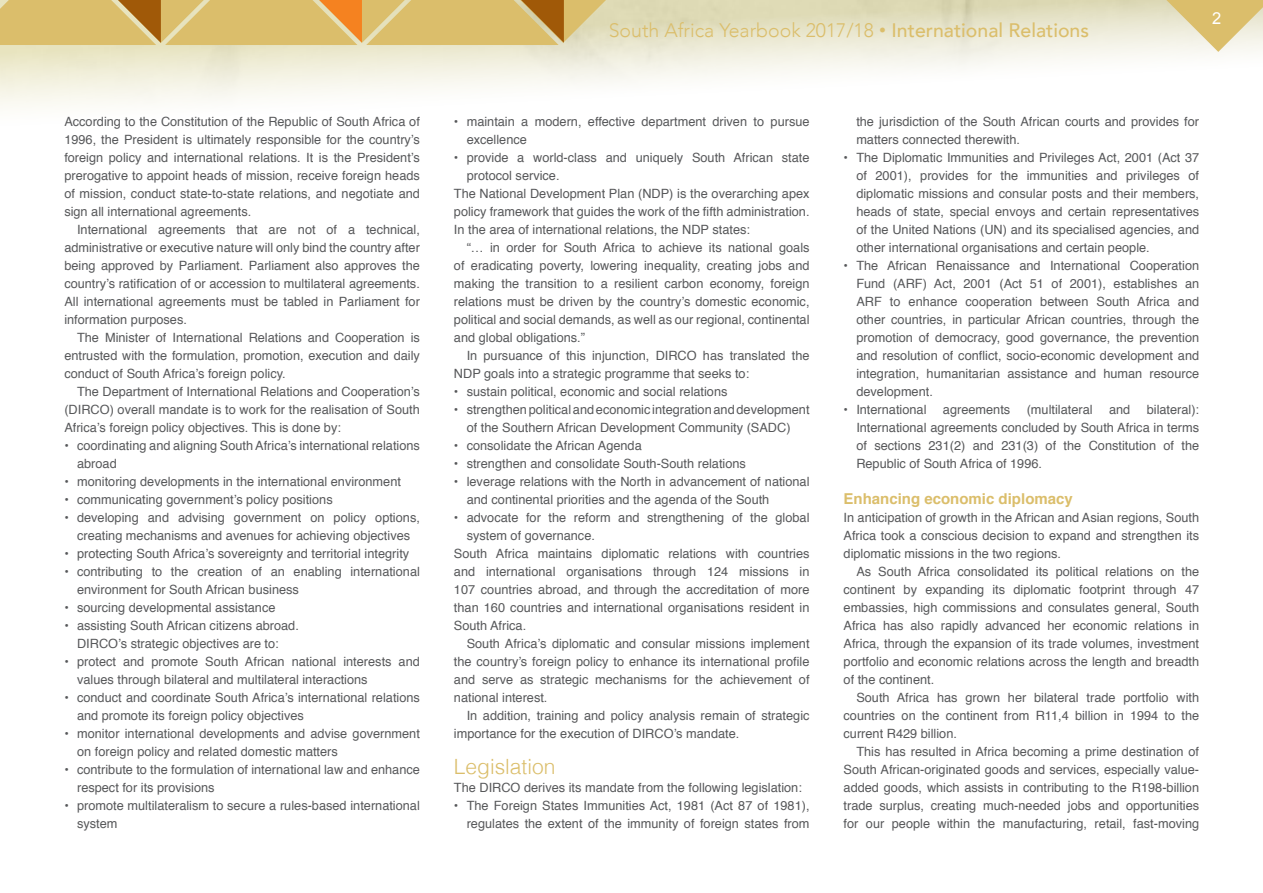
<style>
.page{position:relative;width:1263px;height:893px;background:#fff}
.page>*{position:absolute;margin:0;border:0;box-sizing:border-box;transform-origin:0 0}
.Heading1{font:300 21px "Helvetica";color:#dbbe6b}
.t1{font:300 19.5px "Avenir";color:#dbbe6b}
.t2{font:16.5px "Arial";color:#fff}
.body_copy{font:700 15px "Helvetica";color:#dbbe6b}
.body_copy-2{font:12.75px/18px "Helvetica";color:#57585a;text-align:justify}
.s1{font-family:"Arial";font-weight:400}
.s2{font-weight:500}
</style>
<div class="page">
<svg style="left:1122px;top:0;width:141px;height:52px;background:#e6dbb2"></svg>
<svg style="left:0;top:0;width:659px;height:45px;background:#d9ba6f"></svg>
<p class="body_copy-2" style="left:64px;top:113px;width:357px">According to the Constitution of the Republic of South Africa of 1996, the President is ultimately responsible for the country’s foreign policy and international relations. It is the President’s prerogative to appoint heads of mission, receive foreign heads of mission, conduct state-to-state relations, and negotiate and sign all international agreements.</p>
<p class="body_copy-2" style="left:64px;top:221px;width:357px;text-indent:13px">International agreements that are not of a technical, administrative or executive nature will only bind the country after being approved by Parliament. Parliament also approves the country’s ratification of or accession to multilateral agreements.<br>All international agreements must be tabled in Parliament for information purposes.</p>
<p class="body_copy-2" style="left:64px;top:329px;width:357px;text-indent:13px">The Minister of International Relations and Cooperation is entrusted with the formulation, promotion, execution and daily conduct of South Africa’s foreign policy.</p>
<p class="body_copy-2" style="left:64px;top:383px;width:357px;text-indent:13px">The Department of International Relations and Cooperation’s (DIRCO) overall mandate is to work for the realisation of South Africa’s foreign policy objectives. This is done by:</p>
<p class="body_copy-2" style="left:77px;top:437px;width:344px;text-indent:-13px">• coordinating and aligning South Africa’s international relations abroad</p>
<p class="body_copy-2" style="left:64px;top:473px;width:338px">• monitoring developments in the international environment</p>
<p class="body_copy-2" style="left:64px;top:491px;width:270px">• communicating government’s policy positions</p>
<p class="body_copy-2" style="left:64px;top:509px;width:357px;text-align:center">• developing and advising government on policy options, creating mechanisms and avenues for achieving objectives</p>
<p class="body_copy-2" style="left:64px;top:545px;width:346px">• protecting South Africa’s sovereignty and territorial integrity</p>
<p class="body_copy-2" style="left:77px;top:563px;width:344px;text-indent:-13px">• contributing to the creation of an enabling international environment for South African business</p>
<p class="body_copy-2" style="left:64px;top:599px;width:213px">• sourcing developmental assistance</p>
<p class="body_copy-2" style="left:64px;top:617px;width:236px">• assisting South African citizens abroad.</p>
<p class="body_copy-2" style="left:77px;top:635px;width:203px">DIRCO’s strategic objectives are to:</p>
<p class="body_copy-2" style="left:77px;top:653px;width:344px;text-indent:-13px">• protect and promote South African national interests and values through bilateral and multilateral interactions</p>
<p class="body_copy-2" style="left:77px;top:689px;width:344px;text-indent:-13px">• conduct and coordinate South Africa’s international relations and promote its foreign policy objectives</p>
<p class="body_copy-2" style="left:77px;top:725px;width:344px;text-indent:-13px">• monitor international developments and advise government on foreign policy and related domestic matters</p>
<p class="body_copy-2" style="left:77px;top:761px;width:344px;text-indent:-13px">• contribute to the formulation of international law and enhance respect for its provisions</p>
<p class="body_copy-2" style="left:77px;top:797px;width:344px;text-indent:-13px">• promote multilateralism to secure a rules-based international system</p>
<h2 class="t1" style="left:609px;top:19px;width:482px">South Africa Yearbook 2017/18 <span class="s1">•</span> <span class="s2">International Relations</span></h2>
<p class="t2" style="left:1212px;top:7px;width:11px">2</p>
<p class="body_copy-2" style="left:467px;top:113px;width:344px;text-indent:-13px">• maintain a modern, effective department driven to pursue excellence</p>
<p class="body_copy-2" style="left:467px;top:149px;width:344px;text-indent:-13px">• provide a world-class and uniquely South African state protocol service.</p>
<p class="body_copy-2" style="left:454px;top:185px;width:357px">The National Development Plan (NDP) is the overarching apex policy framework that guides the work of the fifth administration.<br>In the area of international relations, the NDP states:</p>
<p class="body_copy-2" style="left:454px;top:239px;width:357px;text-indent:13px">“… in order for South Africa to achieve its national goals of eradicating poverty, lowering inequality, creating jobs and making the transition to a resilient carbon economy, foreign relations must be driven by the country’s domestic economic, political and social demands, as well as our regional, continental and global obligations.”</p>
<p class="body_copy-2" style="left:454px;top:347px;width:357px;text-indent:13px">In pursuance of this injunction, DIRCO has translated the<br>NDP goals into a strategic programme that seeks to:</p>
<p class="body_copy-2" style="left:454px;top:383px;width:275px">• sustain political, economic and social relations</p>
<p class="body_copy-2" style="left:454px;top:401px;width:357px;text-align:center">• strengthen political and economic integration and development of the Southern African Development Community (SADC)</p>
<p class="body_copy-2" style="left:454px;top:437px;width:189px">• consolidate the African Agenda</p>
<p class="body_copy-2" style="left:454px;top:455px;width:293px">• strengthen and consolidate South-South relations</p>
<p class="body_copy-2" style="left:467px;top:473px;width:344px;text-indent:-13px">• leverage relations with the North in advancement of national and continental priorities and the agenda of the South</p>
<p class="body_copy-2" style="left:467px;top:509px;width:344px;text-indent:-13px">• advocate for the reform and strengthening of the global system of governance.</p>
<p class="body_copy-2" style="left:454px;top:545px;width:357px">South Africa maintains diplomatic relations with countries and international organisations through 124 missions in 107 countries abroad, and through the accreditation of more than 160 countries and international organisations resident in South Africa.</p>
<p class="body_copy-2" style="left:454px;top:635px;width:357px;text-indent:13px">South Africa’s diplomatic and consular missions implement the country’s foreign policy to enhance its international profile and serve as strategic mechanisms for the achievement of national interest.</p>
<p class="body_copy-2" style="left:454px;top:707px;width:357px;text-indent:13px">In addition, training and policy analysis remain of strategic importance for the execution of DIRCO’s mandate.</p>
<p class="Heading1" style="left:454px;top:749px;width:103px">Legislation</p>
<p class="body_copy-2" style="left:454px;top:779px;width:349px">The DIRCO derives its mandate from the following legislation:</p>
<p class="body_copy-2" style="left:454px;top:797px;width:357px;text-align:right">• The Foreign States Immunities Act, 1981 (Act 87 of 1981), regulates the extent of the immunity of foreign states from</p>
<p class="body_copy-2" style="left:856px;top:113px;width:344px">the jurisdiction of the South African courts and provides for matters connected therewith.</p>
<p class="body_copy-2" style="left:856px;top:149px;width:344px;text-indent:-13px">• The Diplomatic Immunities and Privileges Act, 2001 (Act 37 of 2001), provides for the immunities and privileges of diplomatic missions and consular posts and their members, heads of state, special envoys and certain representatives of the United Nations (UN) and its specialised agencies, and other international organisations and certain people.</p>
<p class="body_copy-2" style="left:856px;top:257px;width:344px;text-indent:-13px">• The African Renaissance and International Cooperation Fund (ARF) Act, 2001 (Act 51 of 2001), establishes an ARF to enhance cooperation between South Africa and other countries, in particular African countries, through the promotion of democracy, good governance, the prevention and resolution of conflict, socio-economic development and integration, humanitarian assistance and human resource development.</p>
<p class="body_copy-2" style="left:843px;top:401px;width:84px">• International</p>
<p class="body_copy-2" style="left:943px;top:401px;width:69px">agreements</p>
<p class="body_copy-2" style="left:1027px;top:401px;width:67px">(multilateral</p>
<p class="body_copy-2" style="left:1109px;top:401px;width:23px">and</p>
<p class="body_copy-2" style="left:856px;top:401px;width:344px;text-indent:290px">bilateral):<br>International agreements concluded by South Africa in terms of sections 231(2) and 231(3) of the Constitution of the Republic of South Africa of 1996.</p>
<p class="body_copy" style="left:843px;top:487px;width:231px">Enhancing economic diplomacy</p>
<p class="body_copy-2" style="left:843px;top:509px;width:357px">In anticipation of growth in the African and Asian regions, South Africa took a conscious decision to expand and strengthen its diplomatic missions in the two regions.</p>
<p class="body_copy-2" style="left:843px;top:563px;width:357px;text-indent:13px">As South Africa consolidated its political relations on the continent by expanding its diplomatic footprint through 47 embassies, high commissions and consulates general, South Africa has also rapidly advanced her economic relations in Africa, through the expansion of its trade volumes, investment portfolio and economic relations across the length and breadth of the continent.</p>
<p class="body_copy-2" style="left:843px;top:689px;width:357px;text-indent:13px">South Africa has grown her bilateral trade portfolio with countries on the continent from R11,4 billion in 1994 to the current R429 billion.</p>
<p class="body_copy-2" style="left:843px;top:743px;width:357px;text-indent:13px">This has resulted in Africa becoming a prime destination of South African-originated goods and services, especially value&shy;added goods, which assists in contributing to the R198-billion trade surplus, creating much-needed jobs and opportunities for our people within the manufacturing, retail, fast-moving</p>
</div>
